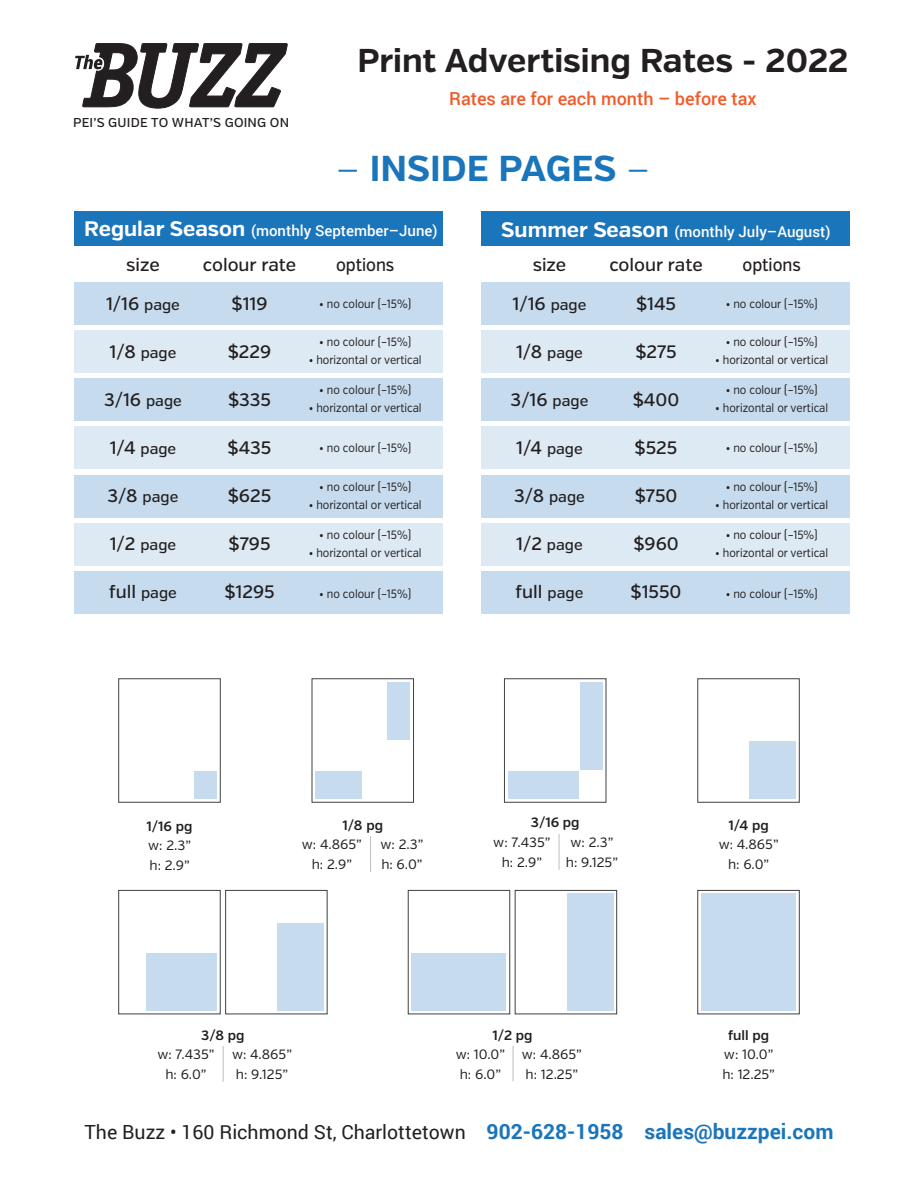
<style>
.page{position:relative;width:918px;height:1188px;background:#fff}
.page>*{position:absolute;margin:0;border:0;box-sizing:border-box;transform-origin:0 0}
.t1{font:700 36px "Verb";color:#1b75bb}
.t2{font:700 33px "Verb";color:#231f20}
.t3{font:19.5px "Roboto";color:#231f20}
.t4{font:500 18px/39px "Verb";color:#231f20;text-align:center}
.t5{font:500 18px "Roboto";color:#f15a29}
.t6{font:500 18px "Verb";color:#231f20;scale:.9 1}
.t7{font:500 15px "Roboto";color:#fff}
.t8{font:500 15px "Verb";color:#231f20}
.t9{font:13.5px/19.5px "Verb";color:#231f20;text-align:center}
.t10{font:600 13.5px "Verb";color:#231f20}
.t11{font:500 12.9px "Verb";letter-spacing:.015em;color:#231f20}
.t12{font:12px "Verb";color:#231f20;scale:.9 1}
.s1{font-weight:300}
.s2{font-family:"Verb";font-weight:700;font-size:21px}
.s3{font-size:15px}
.s4{font-size:18px}
.s5{font-weight:700;font-size:21px;color:#1b75bb}
</style>
<div class="page">
<svg style="left:75px;top:43px;width:213px;height:66px"></svg>
<div style="left:74px;top:211px;width:369px;height:35px;background:#1b75bb"></div>
<div style="left:481px;top:211px;width:369px;height:35px;background:#1b75bb"></div>
<div style="left:74px;top:475px;width:369px;height:42px;background:#c6dcee"></div>
<div style="left:74px;top:523px;width:369px;height:42px;background:#ddeaf4"></div>
<div style="left:74px;top:572px;width:369px;height:42px;background:#c6dcee"></div>
<div style="left:74px;top:427px;width:369px;height:42px;background:#ddeaf4"></div>
<div style="left:74px;top:330px;width:369px;height:43px;background:#ddeaf4"></div>
<div style="left:74px;top:379px;width:369px;height:42px;background:#c6dcee"></div>
<div style="left:74px;top:282px;width:369px;height:42px;background:#c6dcee"></div>
<div style="left:481px;top:475px;width:369px;height:42px;background:#c6dcee"></div>
<div style="left:481px;top:523px;width:369px;height:42px;background:#ddeaf4"></div>
<div style="left:481px;top:572px;width:369px;height:42px;background:#c6dcee"></div>
<div style="left:481px;top:427px;width:369px;height:42px;background:#ddeaf4"></div>
<div style="left:481px;top:330px;width:369px;height:43px;background:#ddeaf4"></div>
<div style="left:481px;top:379px;width:369px;height:42px;background:#c6dcee"></div>
<div style="left:481px;top:282px;width:369px;height:42px;background:#c6dcee"></div>
<div style="left:278px;top:923px;width:46px;height:88px;background:#c6dcee"></div>
<div style="left:225px;top:890px;width:102px;height:124px;border:1px solid #404041"></div>
<div style="left:146px;top:953px;width:71px;height:58px;background:#c6dcee"></div>
<div style="left:118px;top:890px;width:103px;height:124px;border:1px solid #404041"></div>
<hr style="left:223px;top:1046px;width:1px;height:36px;background:#bbbdbf">
<div style="left:508px;top:772px;width:70px;height:27px;background:#c6dcee"></div>
<div style="left:580px;top:682px;width:22px;height:87px;background:#c6dcee"></div>
<div style="left:504px;top:678px;width:102px;height:125px;border:1px solid #404041"></div>
<hr style="left:559px;top:834px;width:1px;height:36px;background:#bbbdbf">
<div style="left:750px;top:742px;width:46px;height:57px;background:#c6dcee"></div>
<div style="left:697px;top:678px;width:103px;height:125px;border:1px solid #404041"></div>
<div style="left:195px;top:772px;width:22px;height:27px;background:#c6dcee"></div>
<div style="left:118px;top:678px;width:103px;height:125px;border:1px solid #404041"></div>
<div style="left:388px;top:682px;width:22px;height:57px;background:#c6dcee"></div>
<div style="left:316px;top:772px;width:46px;height:27px;background:#c6dcee"></div>
<div style="left:312px;top:678px;width:102px;height:125px;border:1px solid #404041"></div>
<hr style="left:370px;top:836px;width:1px;height:36px;background:#bbbdbf">
<div style="left:412px;top:953px;width:94px;height:58px;background:#c6dcee"></div>
<div style="left:408px;top:890px;width:102px;height:124px;border:1px solid #404041"></div>
<div style="left:567px;top:893px;width:46px;height:118px;background:#c6dcee"></div>
<div style="left:515px;top:890px;width:102px;height:124px;border:1px solid #404041"></div>
<hr style="left:513px;top:1046px;width:1px;height:35px;background:#bbbdbf">
<div style="left:701px;top:893px;width:95px;height:118px;background:#c6dcee"></div>
<div style="left:697px;top:890px;width:103px;height:124px;border:1px solid #404041"></div>
<p class="t11" style="left:73px;top:115px;width:217px">PEI’S GUIDE TO WHAT’S GOING ON</p>
<h2 class="t2" style="left:357px;top:40px;width:493px">Print Advertising Rates - 2022</h2>
<h3 class="t5" style="left:449px;top:86px;width:309px">Rates are for each month – before tax</h3>
<h1 class="t1" style="left:336px;top:147px;width:316px"><span class="s1">—</span> INSIDE PAGES <span class="s1">—</span></h1>
<p class="t7" style="left:84px;top:220px;width:355px"><span class="s2">Regular Season</span> (monthly September–June)</p>
<p class="t7" style="left:501px;top:221px;width:331px"><span class="s2">Summer Season</span> (monthly July–August)</p>
<h3 class="t4" style="left:203px;top:245px;width:95px">colour rate $119</h3>
<h3 class="t4" style="left:228px;top:332px;width:45px">$229</h3>
<h3 class="t4" style="left:228px;top:380px;width:45px">$335</h3>
<h3 class="t4" style="left:228px;top:428px;width:45px">$435</h3>
<h3 class="t4" style="left:228px;top:476px;width:45px">$625</h3>
<h3 class="t4" style="left:229px;top:524px;width:44px">$795</h3>
<h3 class="t4" style="left:224px;top:572px;width:52px">$1295</h3>
<h3 class="t4" style="left:609px;top:245px;width:95px">colour rate $145</h3>
<h3 class="t4" style="left:635px;top:332px;width:43px">$275</h3>
<h3 class="t4" style="left:633px;top:380px;width:48px">$400</h3>
<h3 class="t4" style="left:635px;top:428px;width:44px">$525</h3>
<h3 class="t4" style="left:635px;top:476px;width:44px">$750</h3>
<h3 class="t4" style="left:633px;top:524px;width:47px">$960</h3>
<h3 class="t4" style="left:631px;top:572px;width:52px">$1550</h3>
<h3 class="t4" style="left:106px;top:245px;width:75px">size<br>1/16 <span class="s3">page</span></h3>
<p class="t8" style="left:110px;top:343px;width:68px"><span class="s4">1/8</span> page</p>
<h3 class="t4" style="left:104px;top:380px;width:79px">3/16 <span class="s3">page</span></h3>
<p class="t8" style="left:110px;top:439px;width:68px"><span class="s4">1/4</span> page</p>
<p class="t8" style="left:108px;top:487px;width:72px"><span class="s4">3/8</span> page</p>
<p class="t8" style="left:110px;top:535px;width:68px"><span class="s4">1/2</span> page</p>
<h3 class="t4" style="left:109px;top:572px;width:69px">full <span class="s3">page</span></h3>
<h3 class="t6" style="left:336px;top:254px;width:66px">options</h3>
<p class="t12" style="left:319px;top:297px;width:104px">• no colour (–15%)</p>
<p class="t12" style="left:319px;top:334px;width:104px">• no colour (–15%)</p>
<p class="t12" style="left:309px;top:352px;width:127px">• horizontal or vertical</p>
<p class="t12" style="left:319px;top:382px;width:104px">• no colour (–15%)</p>
<p class="t12" style="left:309px;top:400px;width:127px">• horizontal or vertical</p>
<p class="t12" style="left:319px;top:441px;width:104px">• no colour (–15%)</p>
<p class="t12" style="left:319px;top:480px;width:104px">• no colour (–15%)</p>
<p class="t12" style="left:309px;top:498px;width:127px">• horizontal or vertical</p>
<p class="t12" style="left:319px;top:528px;width:104px">• no colour (–15%)</p>
<p class="t12" style="left:309px;top:546px;width:127px">• horizontal or vertical</p>
<p class="t12" style="left:319px;top:586px;width:104px">• no colour (–15%)</p>
<h3 class="t4" style="left:513px;top:245px;width:75px">size<br>1/16 <span class="s3">page</span></h3>
<p class="t8" style="left:516px;top:343px;width:68px"><span class="s4">1/8</span> page</p>
<h3 class="t4" style="left:511px;top:380px;width:79px">3/16 <span class="s3">page</span></h3>
<p class="t8" style="left:516px;top:439px;width:68px"><span class="s4">1/4</span> page</p>
<p class="t8" style="left:514px;top:487px;width:72px"><span class="s4">3/8</span> page</p>
<p class="t8" style="left:516px;top:535px;width:68px"><span class="s4">1/2</span> page</p>
<h3 class="t4" style="left:516px;top:572px;width:69px">full <span class="s3">page</span></h3>
<h3 class="t6" style="left:743px;top:254px;width:66px">options</h3>
<p class="t12" style="left:726px;top:297px;width:104px">• no colour (–15%)</p>
<p class="t12" style="left:726px;top:334px;width:104px">• no colour (–15%)</p>
<p class="t12" style="left:715px;top:352px;width:127px">• horizontal or vertical</p>
<p class="t12" style="left:726px;top:382px;width:104px">• no colour (–15%)</p>
<p class="t12" style="left:715px;top:400px;width:127px">• horizontal or vertical</p>
<p class="t12" style="left:726px;top:441px;width:104px">• no colour (–15%)</p>
<p class="t12" style="left:726px;top:480px;width:104px">• no colour (–15%)</p>
<p class="t12" style="left:715px;top:498px;width:127px">• horizontal or vertical</p>
<p class="t12" style="left:726px;top:528px;width:104px">• no colour (–15%)</p>
<p class="t12" style="left:715px;top:546px;width:127px">• horizontal or vertical</p>
<p class="t12" style="left:726px;top:586px;width:104px">• no colour (–15%)</p>
<p class="t10" style="left:147px;top:818px;width:47px">1/16 pg</p>
<p class="t9" style="left:148px;top:836px;width:44px;text-align:left">w: 2.3” h: 2.9”</p>
<p class="t10" style="left:343px;top:817px;width:42px">1/8 pg</p>
<p class="t9" style="left:302px;top:835px;width:61px">w: 4.865” h: 2.9”</p>
<p class="t9" style="left:381px;top:835px;width:44px;text-align:left">w: 2.3” h: 6.0”</p>
<p class="t10" style="left:531px;top:814px;width:50px">3/16 pg</p>
<p class="t9" style="left:493px;top:833px;width:59px">w: 7.435” h: 2.9”</p>
<p class="t9" style="left:566px;top:833px;width:54px">w: 2.3” h: 9.125”</p>
<p class="t10" style="left:201px;top:1027px;width:45px">3/8 pg</p>
<p class="t9" style="left:157px;top:1045px;width:59px">w: 7.435” h: 6.0”</p>
<p class="t9" style="left:232px;top:1045px;width:61px;text-align:left">w: 4.865” h: 9.125”</p>
<p class="t10" style="left:492px;top:1027px;width:42px">1/2 pg</p>
<p class="t9" style="left:456px;top:1045px;width:51px">w: 10.0” h: 6.0”</p>
<p class="t9" style="left:522px;top:1045px;width:61px;text-align:left">w: 4.865” h: 12.25”</p>
<p class="t10" style="left:728px;top:817px;width:42px">1/4 pg</p>
<p class="t9" style="left:719px;top:835px;width:61px">w: 4.865” h: 6.0”</p>
<p class="t10" style="left:728px;top:1027px;width:42px">full pg</p>
<p class="t9" style="left:722px;top:1045px;width:54px;text-align:left">w: 10.0” h: 12.25”</p>
<h3 class="t3" style="left:85px;top:1118px;width:751px">The Buzz • 160 Richmond St, Charlottetown <span class="s5">902-628-1958 sales@buzzpei.com</span></h3>
</div>
